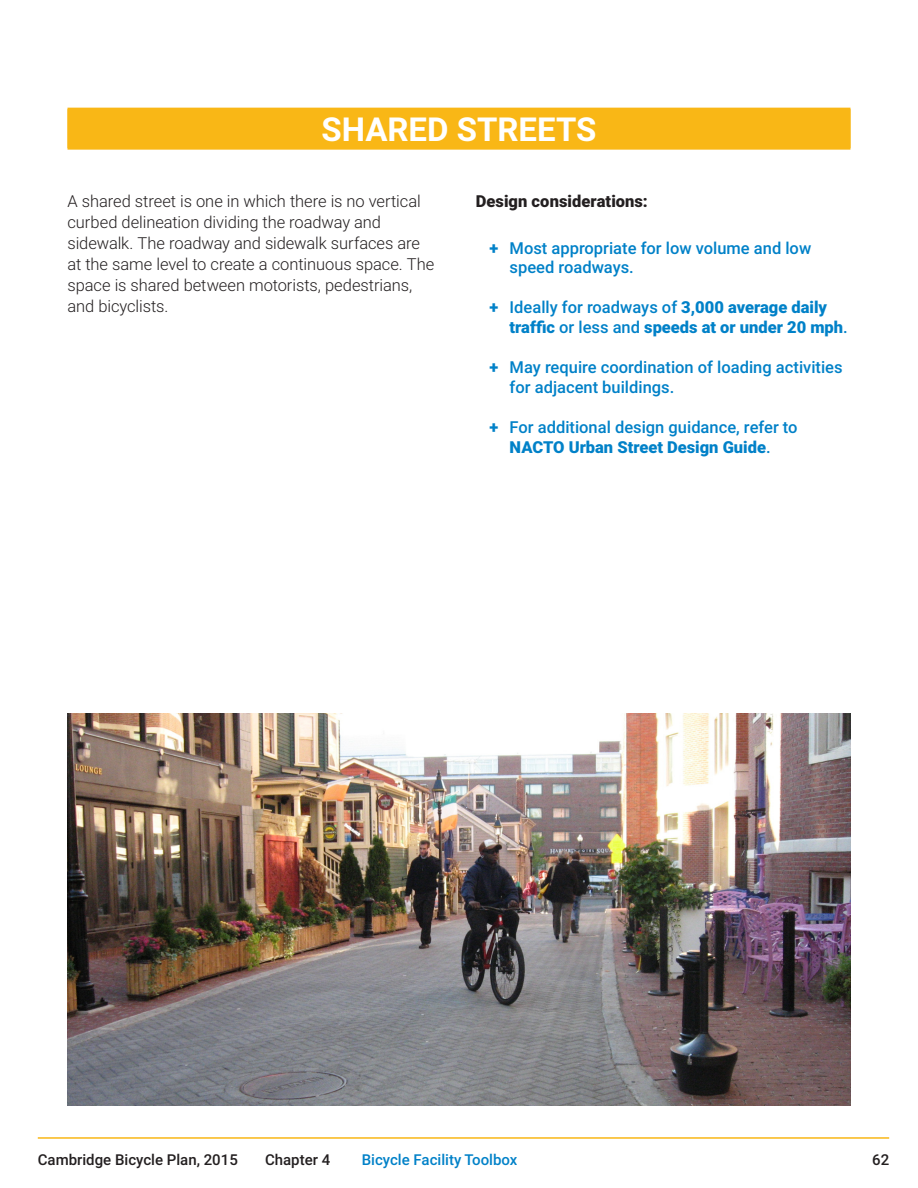
<style>
.page{position:relative;width:918px;height:1188px;background:#fff}
.page>*{position:absolute;margin:0;border:0;box-sizing:border-box;transform-origin:0 0}
.Heading_1{font:700 33px "Roboto";color:#fff}
.Body_Text{font:300 16.5px/21px "Roboto";letter-spacing:-.005em;color:#231f20}
.t1{font:500 16.5px/19.8px "Roboto";color:#0081c8}
.t2{font:900 16.5px/19.8px "Roboto";color:#0081c8}
.Body_Text-2{font:900 16.5px "Roboto";letter-spacing:.005em;color:#231f20}
.t3{font:500 15px "Roboto";color:#231f20}
.t4{font:500 15px "Roboto";color:#0081c8}
.s1{font-weight:900}
.s2{font-weight:500}
</style>
<div class="page">
<hr style="left:38px;top:1137px;width:851px;height:2px;background:#f9b716">
<div style="left:68px;top:108px;width:782px;height:42px;background:#f9b716"></div>
<img style="left:68px;top:714px;width:782px;height:391px">
<p class="Heading_1" style="left:321px;top:107px;width:277px">SHARED STREETS</p>
<p class="Body_Text" style="left:68px;top:190px;width:368px">A shared street is one in which there is no vertical curbed delineation dividing the roadway and sidewalk. The roadway and sidewalk surfaces are at the same level to create a continuous space. The space is shared between motorists, pedestrians, and bicyclists.</p>
<p class="Body_Text-2" style="left:476px;top:189px;width:173px">Design considerations:</p>
<p class="t1" style="left:510px;top:237px;width:303px;text-indent:-20px"><span class="s1">+</span> Most appropriate for low volume and low speed roadways.</p>
<p class="t2" style="left:510px;top:297px;width:340px;text-indent:-20px">+ <span class="s2">Ideally for roadways of</span> 3,000 average daily traffic <span class="s2">or less and</span> speeds at or under 20 mph<span class="s2">.</span></p>
<p class="t1" style="left:510px;top:357px;width:335px;text-indent:-20px"><span class="s1">+</span> May require coordination of loading activities for adjacent buildings.</p>
<p class="t1" style="left:489px;top:417px;width:310px;text-align:center"><span class="s1">+</span> For additional design guidance, refer to<br><span class="s1">NACTO Urban Street Design Guide</span>.</p>
<p class="t3" style="left:38px;top:1149px;width:202px">Cambridge Bicycle Plan, 2015</p>
<p class="t3" style="left:265px;top:1149px;width:67px">Chapter 4</p>
<p class="t4" style="left:362px;top:1149px;width:157px">Bicycle Facility Toolbox</p>
<p class="t3" style="left:872px;top:1149px;width:19px">62</p>
</div>
